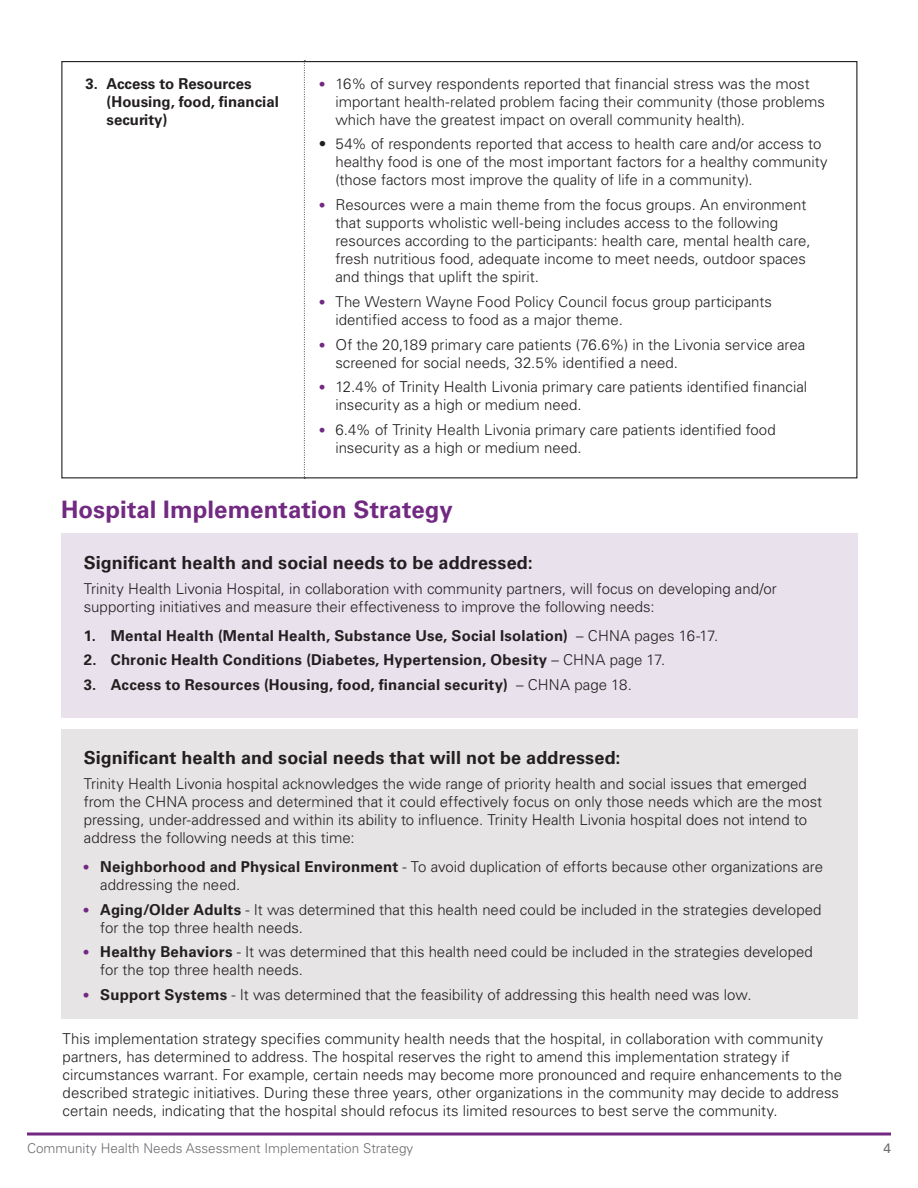
<style>
.page{position:relative;width:918px;height:1188px;background:#fff}
.page>*{position:absolute;margin:0;border:0;box-sizing:border-box;transform-origin:0 0}
.t1{font:700 24px "Univers LT Std";letter-spacing:.005em;color:#722982}
.t2{font:700 18px "Univers LT Std";letter-spacing:.005em;color:#231f20}
.t3{font:300 15px/18px "Univers LT Std";color:#231f20}
.t4{font:700 15px "Univers LT Std";letter-spacing:.01em;color:#231f20}
.t5{font:300 13.5px "Univers LT Std";color:#6c6d70}
.t6{font:13.5px "Univers LT Std";color:#6c6d70}
.s1{font-size:13.5px;color:#722982}
.s2{font-weight:300}
.s3{font-weight:700;font-size:13.5px;color:#722982}
.s4{font-weight:700}
</style>
<div class="page">
<svg style="left:27px;top:1132px;width:864px;height:4px;background:#955ea1"></svg>
<div style="left:61px;top:533px;width:797px;height:184px;background:#e9e1ec"></div>
<div style="left:61px;top:730px;width:797px;height:289px;background:#e7e4e5"></div>
<svg style="left:304px;top:60px;width:1px;height:419px"></svg>
<h5 class="t4" style="left:86px;top:75px;width:167px">3. Access to Resources</h5>
<p class="t3" style="left:319px;top:74px;width:492px"><span class="s1">•</span> 16% of survey respondents reported that fnancial stress was the most</p>
<h5 class="t4" style="left:107px;top:93px;width:174px">(Housing, food, fnancial</h5>
<p class="t3" style="left:335px;top:92px;width:491px">important health-related problem facing their community (those problems</p>
<h5 class="t4" style="left:107px;top:111px;width:63px">security)</h5>
<p class="t3" style="left:335px;top:110px;width:411px">which have the greatest impact on overall community health).</p>
<p class="t3" style="left:335px;top:135px;width:494px;text-indent:-16px">• 54% of respondents reported that access to health care and/or access to healthy food is one of the most important factors for a healthy community (those factors most improve the quality of life in a community).</p>
<p class="t3" style="left:335px;top:196px;width:477px;text-indent:-16px"><span class="s1">•</span> Resources were a main theme from the focus groups. An environment that supports wholistic well-being includes access to the following resources according to the participants: health care, mental health care, fresh nutritious food, adequate income to meet needs, outdoor spaces and things that uplift the spirit.</p>
<p class="t3" style="left:335px;top:293px;width:438px;text-indent:-16px"><span class="s1">•</span> The Western Wayne Food Policy Council focus group participants identifed access to food as a major theme.</p>
<p class="t3" style="left:335px;top:335px;width:471px;text-indent:-16px"><span class="s1">•</span> Of the 20,189 primary care patients (76.6%) in the Livonia service area screened for social needs, 32.5% identifed a need.</p>
<p class="t3" style="left:335px;top:378px;width:473px;text-indent:-16px"><span class="s1">•</span> 12.4% of Trinity Health Livonia primary care patients identifed fnancial insecurity as a high or medium need.</p>
<p class="t3" style="left:335px;top:421px;width:442px;text-indent:-16px"><span class="s1">•</span> 6.4% of Trinity Health Livonia primary care patients identifed food insecurity as a high or medium need.</p>
<h2 class="t1" style="left:61px;top:496px;width:393px">Hospital Implementation Strategy</h2>
<h4 class="t2" style="left:84px;top:552px;width:451px">Signifcant health and social needs to be addressed:</h4>
<p class="t3" style="left:84px;top:579px;width:695px">Trinity Health Livonia Hospital, in collaboration with community partners, will focus on developing and/or supporting initiatives and measure their effectiveness to improve the following needs:</p>
<p class="t4" style="left:84px;top:626px;width:636px">1. Mental Health (Mental Health, Substance Use, Social Isolation) <span class="s2">– CHNA pages 16-17.</span></p>
<p class="t4" style="left:84px;top:651px;width:583px">2. Chronic Health Conditions (Diabetes, Hypertension, Obesity <span class="s2">– CHNA page 17.</span></p>
<p class="t4" style="left:84px;top:676px;width:550px">3. Access to Resources (Housing, food, fnancial security) <span class="s2">– CHNA page 18.</span></p>
<h4 class="t2" style="left:84px;top:747px;width:538px">Signifcant health and social needs that will not be addressed:</h4>
<p class="t3" style="left:84px;top:775px;width:740px">Trinity Health Livonia hospital acknowledges the wide range of priority health and social issues that emerged from the CHNA process and determined that it could effectively focus on only those needs which are the most pressing, under-addressed and within its ability to infuence. Trinity Health Livonia hospital does not intend to address the following needs at this time:</p>
<p class="t3" style="left:100px;top:857px;width:724px;text-indent:-16px"><span class="s3">•</span> <span class="s4">Neighborhood and Physical Environment</span> - To avoid duplication of efforts because other organizations are addressing the need.</p>
<p class="t3" style="left:100px;top:900px;width:723px;text-indent:-16px"><span class="s3">•</span> <span class="s4">Aging/Older Adults</span> - It was determined that this health need could be included in the strategies developed for the top three health needs.</p>
<p class="t3" style="left:100px;top:943px;width:714px;text-indent:-16px"><span class="s3">•</span> <span class="s4">Healthy Behaviors</span> - It was determined that this health need could be included in the strategies developed for the top three health needs.</p>
<p class="t3" style="left:84px;top:986px;width:669px"><span class="s3">•</span> <span class="s4">Support Systems</span> - It was determined that the feasibility of addressing this health need was low.</p>
<p class="t3" style="left:63px;top:1030px;width:781px">This implementation strategy specifes community health needs that the hospital, in collaboration with community partners, has determined to address. The hospital reserves the right to amend this implementation strategy if circumstances warrant. For example, certain needs may become more pronounced and require enhancements to the described strategic initiatives. During these three years, other organizations in the community may decide to address certain needs, indicating that the hospital should refocus its limited resources to best serve the community.</p>
<p class="t5" style="left:27px;top:1140px;width:388px">Community Health Needs Assessment Implementation Strategy</p>
<p class="t6" style="left:883px;top:1140px;width:9px">4</p>
</div>
